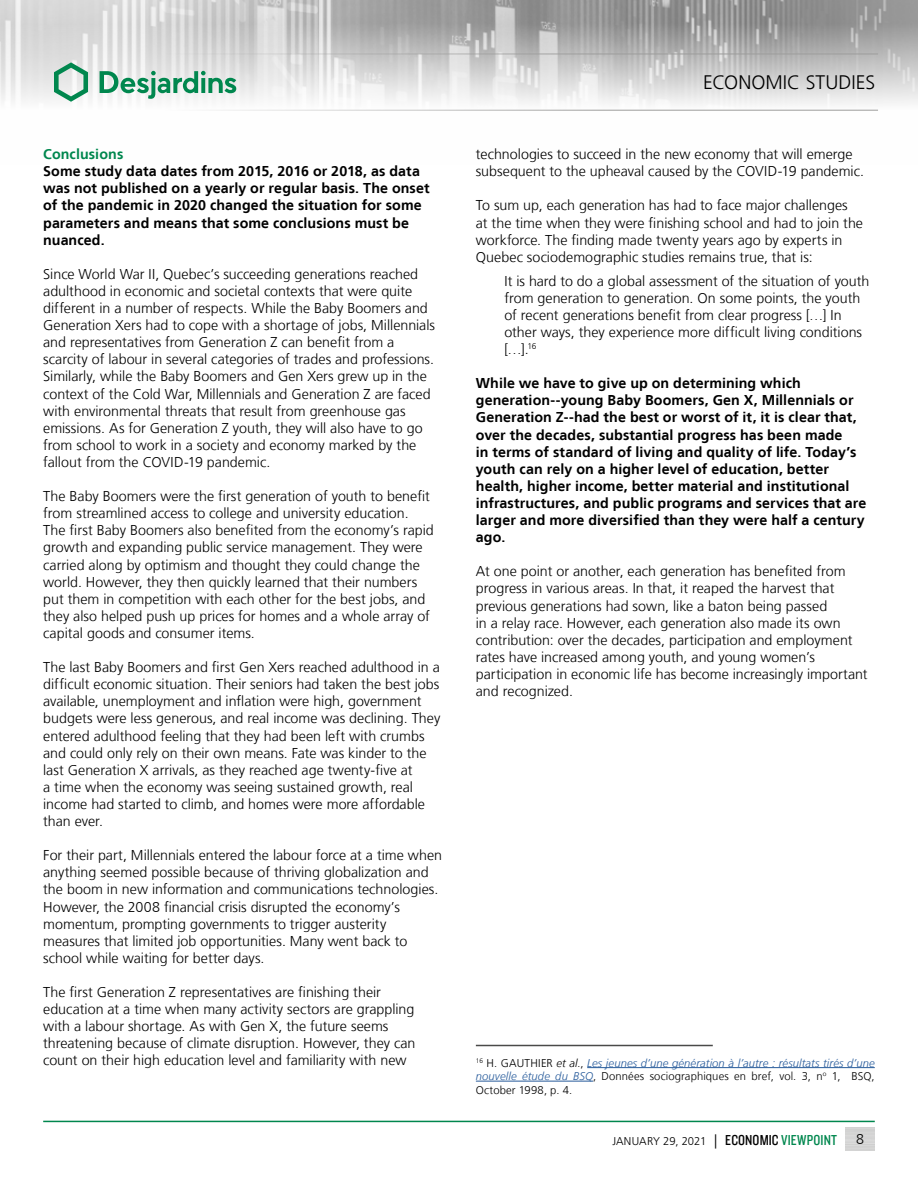
<style>
.page{position:relative;width:918px;height:1188px;background:#fff}
.page>*{position:absolute;margin:0;border:0;box-sizing:border-box;transform-origin:0 0}
.t1{font:300 19.5px "Frutiger LT";letter-spacing:.005em;color:#000}
.t2{font:300 14.25px/17.1px "Frutiger LT";color:#000}
.t3{font:700 14.25px/17.1px "Frutiger LT";letter-spacing:.005em;color:#000}
.t4{font:700 14.25px "Frutiger LT";letter-spacing:.005em;color:#00874e}
.t5{font:300 11.25px/13.5px "Frutiger LT";letter-spacing:.01em;color:#000;text-align:justify}
.s1{font-style:italic}
.s2{font-style:italic;color:#275b9b}
.s3{font-size:14.25px}
.s4{font-family:"Knockout 29 Junior Ltweight";font-weight:400;font-size:15px}
.s5{font-family:"Knockout 29 Junior Ltweight";font-weight:400;font-size:15px;color:#00874e}
</style>
<div class="page">
<img style="left:0;top:0;width:918px;height:110px">
<hr style="left:0;top:54px;width:878px;height:1px;background:#9d9d9c">
<hr style="left:0;top:110px;width:878px;height:1px;background:#9d9d9c">
<svg style="left:54px;top:62px;width:34px;height:40px"></svg>
<svg style="left:100px;top:71px;width:136px;height:28px"></svg>
<hr style="left:43px;top:1121px;width:832px;height:1px;background:#00874e">
<hr style="left:476px;top:1045px;width:237px;height:1px;background:#4a4a49">
<hr style="left:587px;top:1067px;width:288px;height:1px;background:#275b9b">
<hr style="left:476px;top:1081px;width:117px;height:1px;background:#275b9b">
<p class="t4" style="left:43px;top:146px;width:82px">Conclusions</p>
<p class="t3" style="left:43px;top:163px;width:388px">Some study data dates from 2015, 2016 or 2018, as data was not published on a yearly or regular basis. The onset of the pandemic in 2020 changed the situation for some parameters and means that some conclusions must be nuanced.</p>
<p class="t2" style="left:43px;top:266px;width:393px">Since World War II, Quebec’s succeeding generations reached adulthood in economic and societal contexts that were quite different in a number of respects. While the Baby Boomers and Generation Xers had to cope with a shortage of jobs, Millennials and representatives from Generation Z can benefit from a scarcity of labour in several categories of trades and professions.<br>Similarly, while the Baby Boomers and Gen Xers grew up in the context of the Cold War, Millennials and Generation Z are faced with environmental threats that result from greenhouse gas emissions. As for Generation Z youth, they will also have to go from school to work in a society and economy marked by the fallout from the COVID-19 pandemic.</p>
<p class="t2" style="left:43px;top:488px;width:392px">The Baby Boomers were the first generation of youth to benefit from streamlined access to college and university education.<br>The first Baby Boomers also benefited from the economy’s rapid growth and expanding public service management. They were carried along by optimism and thought they could change the world. However, they then quickly learned that their numbers put them in competition with each other for the best jobs, and they also helped push up prices for homes and a whole array of capital goods and consumer items.</p>
<p class="t2" style="left:43px;top:659px;width:399px">The last Baby Boomers and first Gen Xers reached adulthood in a difficult economic situation. Their seniors had taken the best jobs available, unemployment and inflation were high, government budgets were less generous, and real income was declining. They entered adulthood feeling that they had been left with crumbs and could only rely on their own means. Fate was kinder to the last Generation X arrivals, as they reached age twenty-five at<br>a time when the economy was seeing sustained growth, real income had started to climb, and homes were more affordable than ever.</p>
<p class="t2" style="left:43px;top:847px;width:400px">For their part, Millennials entered the labour force at a time when anything seemed possible because of thriving globalization and the boom in new information and communications technologies.<br>However, the 2008 financial crisis disrupted the economy’s momentum, prompting governments to trigger austerity measures that limited job opportunities. Many went back to school while waiting for better days.</p>
<p class="t2" style="left:43px;top:984px;width:374px">The first Generation Z representatives are finishing their education at a time when many activity sectors are grappling with a labour shortage. As with Gen X, the future seems threatening because of climate disruption. However, they can count on their high education level and familiarity with new</p>
<h1 class="t1" style="left:703px;top:72px;width:174px">ECONOMIC STUDIES</h1>
<p class="t2" style="left:476px;top:146px;width:390px">technologies to succeed in the new economy that will emerge subsequent to the upheaval caused by the COVID-19 pandemic.</p>
<p class="t2" style="left:476px;top:197px;width:389px">To sum up, each generation has had to face major challenges at the time when they were finishing school and had to join the workforce. The finding made twenty years ago by experts in Quebec sociodemographic studies remains true, that is:</p>
<p class="t2" style="left:504px;top:272px;width:367px">It is hard to do a global assessment of the situation of youth from generation to generation. On some points, the youth of recent generations benefit from clear progress […] In other ways, they experience more difficult living conditions […].<sup>16</sup></p>
<p class="t3" style="left:476px;top:375px;width:392px">While we have to give up on determining which generation--young Baby Boomers, Gen X, Millennials or Generation Z--had the best or worst of it, it is clear that, over the decades, substantial progress has been made<br>in terms of standard of living and quality of life. Today’s youth can rely on a higher level of education, better health, higher income, better material and institutional infrastructures, and public programs and services that are larger and more diversified than they were half a century ago.</p>
<p class="t2" style="left:476px;top:563px;width:393px">At one point or another, each generation has benefited from progress in various areas. In that, it reaped the harvest that previous generations had sown, like a baton being passed<br>in a relay race. However, each generation also made its own contribution: over the decades, participation and employment rates have increased among youth, and young women’s participation in economic life has become increasingly important and recognized.</p>
<p class="t5" style="left:476px;top:1056px;width:400px"><sup>16</sup> H. GAUTHIER <span class="s1">et al.</span>, <span class="s2">Les jeunes d’une génération à l’autre : résultats tirés d’une nouvelle étude du BSQ</span>, Données sociographiques en bref, vol. 3, n<sup>o</sup> 1, BSQ, October 1998, p. 4.</p>
<p class="t5" style="left:612px;top:1135px;width:226px">JANUARY 29, 2021 <span class="s3">|</span> <span class="s4">ECONOMIC</span> <span class="s5">VIEWPOINT</span></p>
<p class="t2" style="left:856px;top:1131px;width:9px">8</p>
</div>
